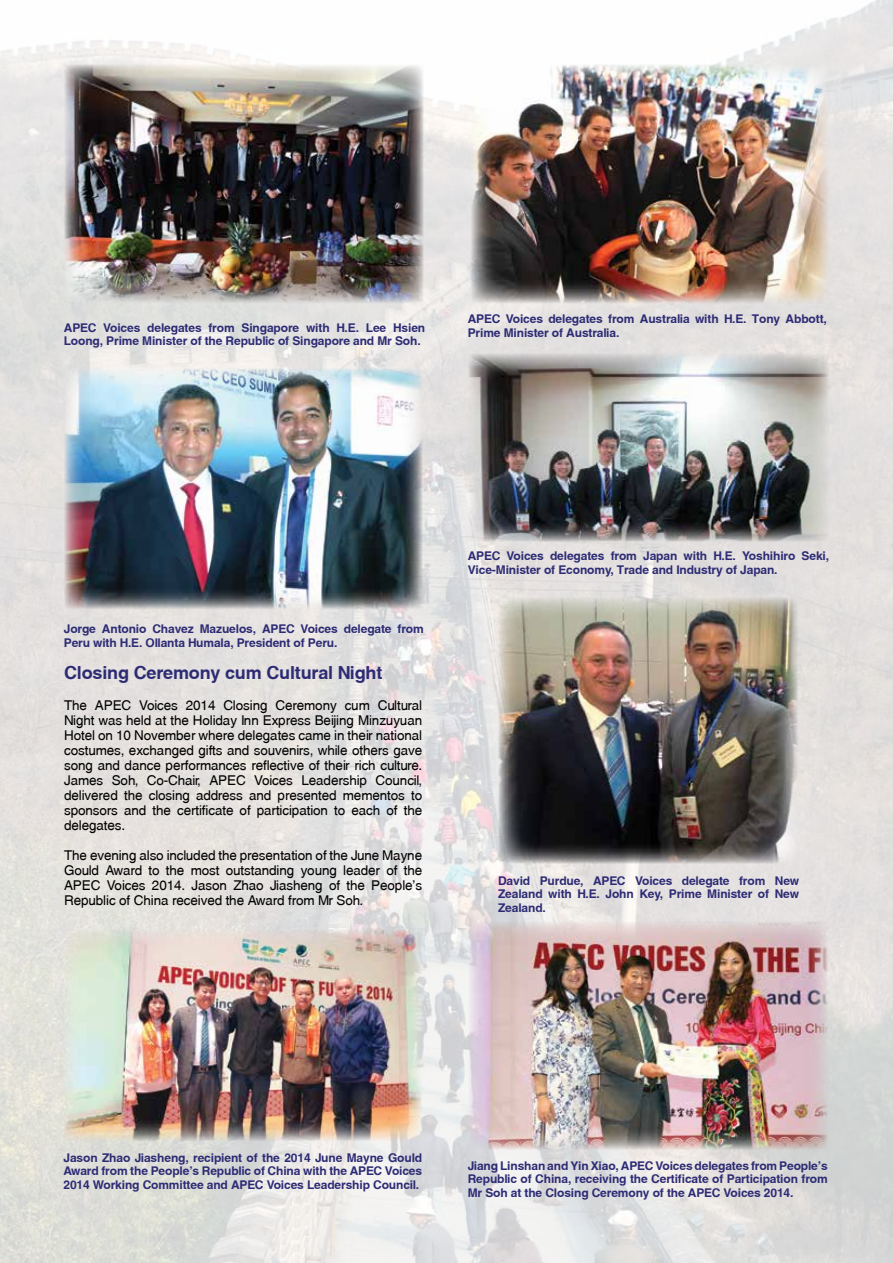
<style>
.page{position:relative;width:893px;height:1263px;background:#fff}
.page>*{position:absolute;margin:0;border:0;box-sizing:border-box;transform-origin:0 0}
.t1{font:700 18px "Swansea";letter-spacing:-.01em;color:#2d2b74}
.t2{font:13.5px/15px "Swansea";letter-spacing:-.01em;color:#000;text-align:justify}
.t3{font:700 12px/13.5px "Swansea";letter-spacing:-.01em;color:#2d2b74}
</style>
<div class="page">
<img style="left:0;top:0;width:893px;height:1263px">
<img style="left:64px;top:64px;width:360px;height:240px">
<img style="left:470px;top:64px;width:359px;height:239px">
<img style="left:498px;top:597px;width:301px;height:267px">
<img style="left:468px;top:353px;width:361px;height:189px">
<img style="left:64px;top:368px;width:359px;height:241px">
<img style="left:468px;top:921px;width:360px;height:229px">
<img style="left:63px;top:929px;width:360px;height:213px">
<p class="t3" style="left:64px;top:321px;width:363px">APEC Voices delegates from Singapore with H.E. Lee Hsien<br>Loong, Prime Minister of the Republic of Singapore and Mr Soh.</p>
<p class="t3" style="left:468px;top:312px;width:361px">APEC Voices delegates from Australia with H.E. Tony Abbott,<br>Prime Minister of Australia.</p>
<p class="t3" style="left:64px;top:622px;width:362px">Jorge Antonio Chavez Mazuelos, APEC Voices delegate from<br>Peru with H.E. Ollanta Humala, President of Peru.</p>
<h1 class="t1" style="left:64px;top:661px;width:320px">Closing Ceremony cum Cultural Night</h1>
<p class="t2" style="left:64px;top:698px;width:360px">The APEC Voices 2014 Closing Ceremony cum Cultural Night was held at the Holiday Inn Express Beijing Minzuyuan Hotel on 10 November where delegates came in their national costumes, exchanged gifts and souvenirs, while others gave song and dance performances reflective of their rich culture.<br>James Soh, Co-Chair, APEC Voices Leadership Council, delivered the closing address and presented mementos to sponsors and the certificate of participation to each of the delegates.</p>
<p class="t2" style="left:64px;top:848px;width:360px">The evening also included the presentation of the June Mayne Gould Award to the most outstanding young leader of the APEC Voices 2014. Jason Zhao Jiasheng of the People’s Republic of China received the Award from Mr Soh.</p>
<p class="t3" style="left:468px;top:549px;width:363px">APEC Voices delegates from Japan with H.E. Yoshihiro Seki,<br>Vice-Minister of Economy, Trade and Industry of Japan.</p>
<p class="t3" style="left:498px;top:874px;width:303px;text-align:justify">David Purdue, APEC Voices delegate from New Zealand with H.E. John Key, Prime Minister of New Zealand.</p>
<p class="t3" style="left:63px;top:1150px;width:360px;text-align:justify">Jason Zhao Jiasheng, recipient of the 2014 June Mayne Gould Award from the People’s Republic of China with the APEC Voices 2014 Working Committee and APEC Voices Leadership Council.</p>
<p class="t3" style="left:468px;top:1158px;width:362px;text-align:justify">Jiang Linshan and Yin Xiao, APEC Voices delegates from People’s Republic of China, receiving the Certificate of Participation from Mr Soh at the Closing Ceremony of the APEC Voices 2014.</p>
</div>
